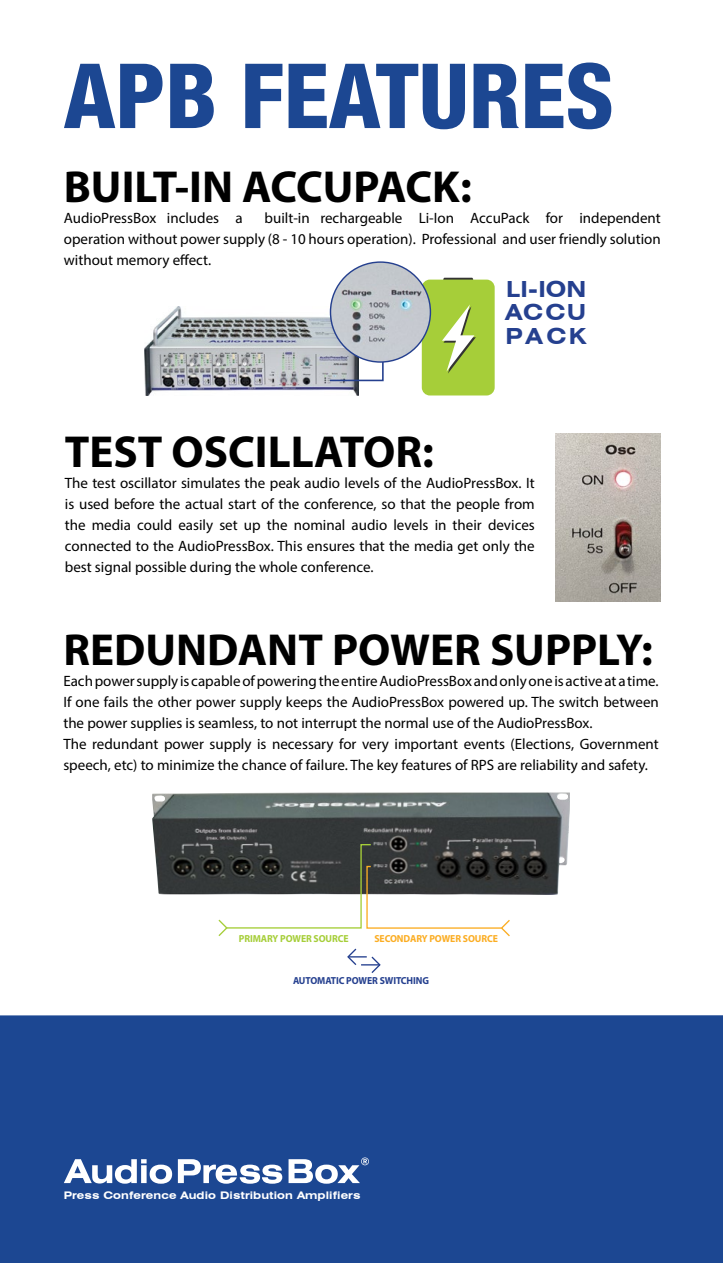
<style>
.page{position:relative;width:723px;height:1263px;background:#fff}
.page>*{position:absolute;margin:0;border:0;box-sizing:border-box;transform-origin:0 0}
.t1{font:800 condensed 90px "Helvetica Neue LT Pro";color:#1c4792}
.t2{font:700 45px "Myriad Pro";color:#000}
.t3{font:700 expanded 22.2px/23.4px "Swiss 721 BT";letter-spacing:.06em;color:#25408f;text-align:justify}
.t4{font:15px/21px "Myriad Pro";color:#000;text-align:justify}
.t5{font:700 expanded 10.5px "Swiss 721 BT";letter-spacing:.01em;color:#fff}
.t6{font:700 10.2px "Myriad Pro";letter-spacing:-.01em;color:#25408f;scale:.95 1}
.t7{font:700 10.2px "Myriad Pro";letter-spacing:-.01em;color:#fbad23;scale:.95 1}
.t8{font:700 10.2px "Myriad Pro";letter-spacing:-.01em;color:#a6ce39;scale:.95 1}
</style>
<div class="page">
<div style="left:0;top:1015px;width:723px;height:248px;background:#1c4792"></div>
<svg style="left:64px;top:1159px;width:108px;height:25px"></svg>
<svg style="left:178px;top:1159px;width:104px;height:25px"></svg>
<svg style="left:288px;top:1157px;width:81px;height:27px"></svg>
<img style="left:145px;top:306px;width:214px;height:89px">
<hr style="left:443px;top:278px;width:30px;height:3px;background:#343433;border-radius:2px">
<div style="left:422px;top:280px;width:73px;height:115px;background:#a6ce39;border-radius:8px"></div>
<svg style="left:442px;top:304px;width:34px;height:70px"></svg>
<svg style="left:328px;top:306px;width:56px;height:76px"></svg>
<img style="left:330px;top:262px;width:100px;height:100px;border-radius:50px">
<img style="left:152px;top:792px;width:418px;height:103px">
<svg style="left:217px;top:843px;width:294px;height:94px"></svg>
<svg style="left:347px;top:948px;width:34px;height:25px"></svg>
<img style="left:556px;top:433px;width:105px;height:169px">
<h1 class="t1" style="left:64px;top:40px;width:551px">APB FEATURES</h1>
<h2 class="t2" style="left:64px;top:158px;width:409px">BUILT-IN ACCUPACK:</h2>
<p class="t4" style="left:64px;top:208px;width:180px">AudioPressBox includes a</p>
<p class="t4" style="left:64px;top:208px;width:598px;text-indent:201px">built-in rechargeable Li-Ion AccuPack for independent operation without power supply (8 - 10 hours operation). Professional and user friendly solution without memory effect.</p>
<h3 class="t3" style="left:505px;top:277px;width:82px">LI-ION ACCU PACK</h3>
<h2 class="t2" style="left:65px;top:423px;width:370px">TEST OSCILLATOR:</h2>
<p class="t4" style="left:65px;top:472px;width:471px">The test oscillator simulates the peak audio levels of the AudioPressBox. It is used before the actual start of the conference, so that the people from the media could easily set up the nominal audio levels in their devices connected to the AudioPressBox. This ensures that the media get only the best signal possible during the whole conference.</p>
<h2 class="t2" style="left:63px;top:621px;width:591px">REDUNDANT POWER SUPPLY:</h2>
<p class="t4" style="left:63px;top:670px;width:597px;text-align:left">Each power supply is capable of powering the entire AudioPressBox and only one is active at a time.<br>If one fails the other power supply keeps the AudioPressBox powered up. The switch between the power supplies is seamless, to not interrupt the normal use of the AudioPressBox.<br>The redundant power supply is necessary for very important events (Elections, Government speech, etc) to minimize the chance of failure. The key features of RPS are reliability and safety.</p>
<p class="t8" style="left:239px;top:932px;width:117px">PRIMARY POWER SOURCE</p>
<p class="t6" style="left:293px;top:974px;width:145px">AUTOMATIC POWER SWITCHING</p>
<p class="t7" style="left:374px;top:932px;width:131px">SECONDARY POWER SOURCE</p>
<p class="t5" style="left:64px;top:1189px;width:298px">Press Conference Audio Distribution Amplifiers</p>
</div>
